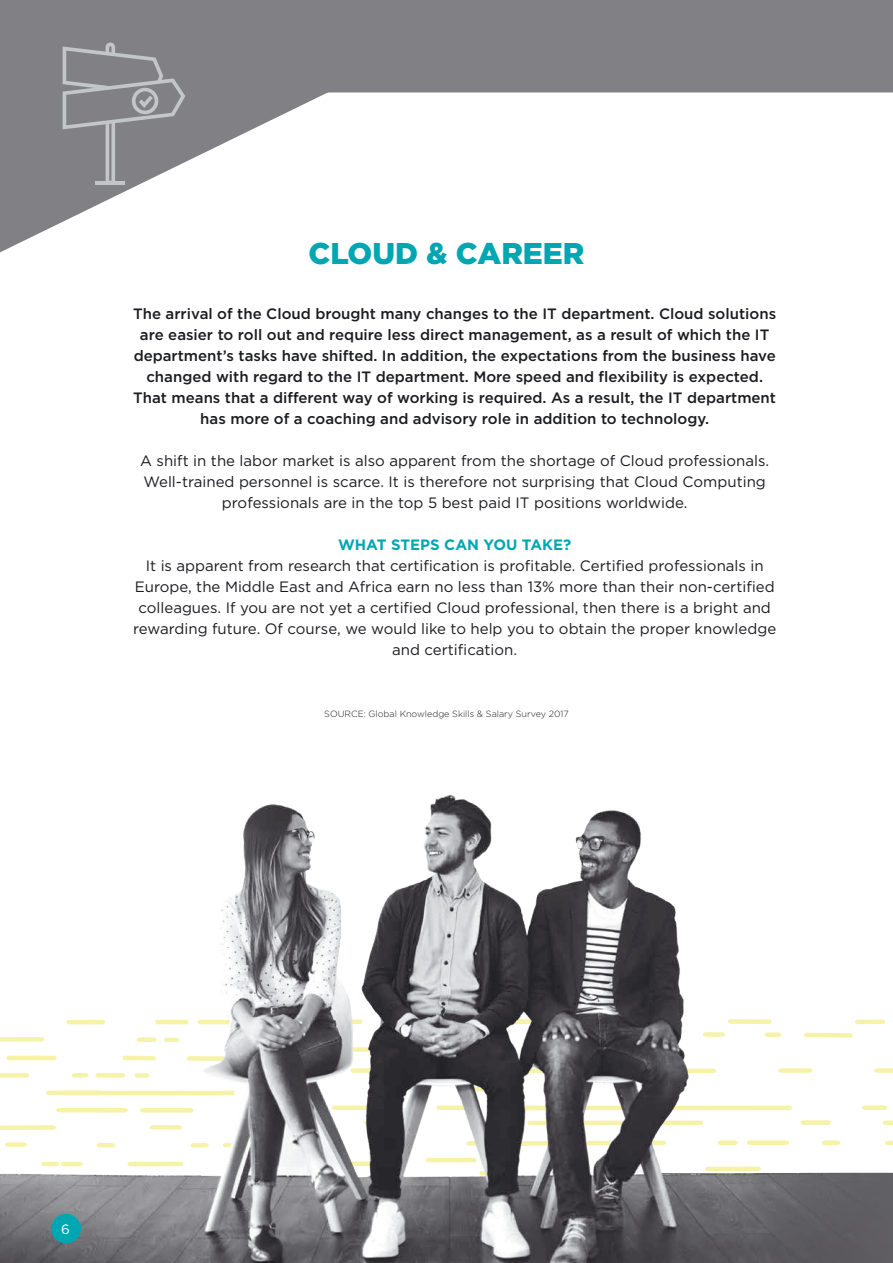
<style>
.page{position:relative;width:893px;height:1263px;background:#fff}
.page>*{position:absolute;margin:0;border:0;box-sizing:border-box;transform-origin:0 0}
.t1{font:900 30px "Gotham";color:#00a6b2}
.t2{font:15px/21px "Gotham";color:#1b1c20;text-align:center}
.t3{font:500 15px/21px "Gotham";color:#1b1c20;text-align:center}
.t4{font:700 15px "Gotham";color:#00a6b2}
.t5{font:13.5px "Gotham";color:#fff}
.t6{font:300 9px "Gotham";color:#1b1c20}
</style>
<div class="page">
<img style="left:0;top:794px;width:893px;height:469px">
<div style="left:517px;top:0;width:376px;height:92px;background:#818084"></div>
<svg style="left:0;top:0;width:517px;height:252px;fill:#818084"></svg>
<svg style="left:63px;top:43px;width:122px;height:141px;background:#8e8d91"></svg>
<hr style="left:95px;top:181px;width:30px;height:3px;background:#c3c6c8">
<div style="left:51px;top:1214px;width:30px;height:29px;background:#00a6b2;border-radius:50%"></div>
<h1 class="t1" style="left:308px;top:233px;width:278px">CLOUD &amp; CAREER</h1>
<p class="t3" style="left:133px;top:303px;width:644px">The arrival of the Cloud brought many changes to the IT department. Cloud solutions are easier to roll out and require less direct management, as a result of which the IT department’s tasks have shifted. In addition, the expectations from the business have changed with regard to the IT department. More speed and flexibility is expected.<br>That means that a different way of working is required. As a result, the IT department has more of a coaching and advisory role in addition to technology.</p>
<p class="t2" style="left:140px;top:450px;width:630px">A shift in the labor market is also apparent from the shortage of Cloud professionals.<br>Well-trained personnel is scarce. It is therefore not surprising that Cloud Computing professionals are in the top 5 best paid IT positions worldwide.</p>
<p class="t4" style="left:338px;top:535px;width:235px">WHAT STEPS CAN YOU TAKE?</p>
<p class="t2" style="left:133px;top:555px;width:644px">It is apparent from research that certification is profitable. Certified professionals in Europe, the Middle East and Africa earn no less than 13% more than their non-certified colleagues. If you are not yet a certified Cloud professional, then there is a bright and rewarding future. Of course, we would like to help you to obtain the proper knowledge and certification.</p>
<p class="t6" style="left:324px;top:708px;width:246px">SOURCE: Global Knowledge Skills &amp; Salary Survey 2017</p>
<p class="t5" style="left:61px;top:1220px;width:10px">6</p>
</div>
